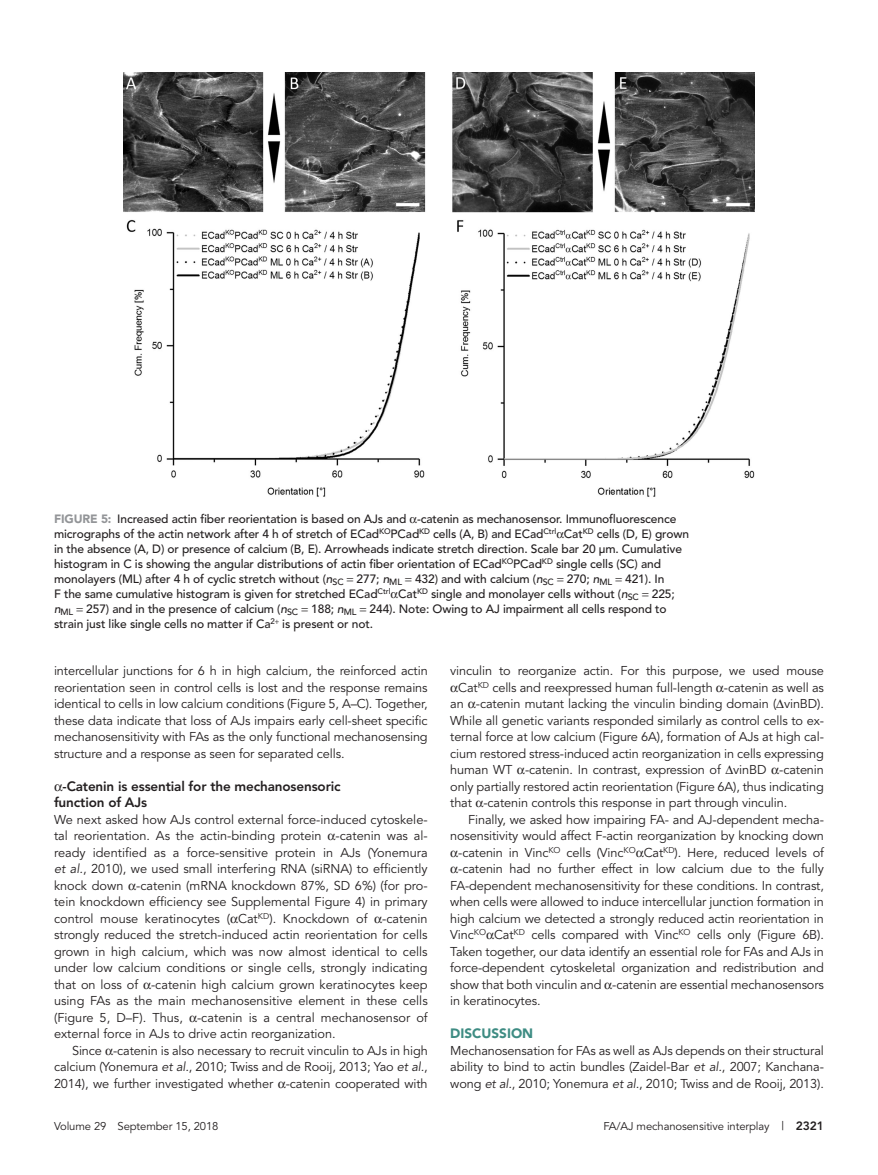
<style>
.page{position:relative;width:878px;height:1175px;background:#fff}
.page>*{position:absolute;margin:0;border:0;box-sizing:border-box;transform-origin:0 0}
.t1{font:800 13.5px/16.5px "Avenir";letter-spacing:-.01em;color:#231f20}
.t2{font:900 13.5px "Avenir";color:#3e8c83}
.Para{font:12.75px/16.5px "Avenir";letter-spacing:-.01em;color:#231f20;text-align:justify}
.ParaFL{font:12.75px/16.5px "Avenir";letter-spacing:-.01em;color:#231f20;text-align:justify}
.FigCaption_35_5p{font:500 12px/15px "Avenir";letter-spacing:-.01em;color:#231f20}
.t3{font:11.25px "Avenir";letter-spacing:-.01em;color:#231f20}
.s1{font-weight:900;color:#939598}
.s2{font-style:italic}
.s3{font-size:12px}
.s4{font-weight:800;font-size:12px}
</style>
<div class="page">
<img style="left:124px;top:72px;width:630px;height:425px">
<p class="FigCaption_35_5p" style="left:54px;top:511px;width:636px"><span class="s1">FIGURE 5:</span> Increased actin fiber reorientation is based on AJs and -catenin as mechanosensor. Immunofluorescence micrographs of the actin network after 4 h of stretch of ECad<sup>KO</sup>PCad<sup>KD</sup> cells (A, B) and ECad<sup>Ctrl</sup> Cat<sup>KD</sup> cells (D, E) grown in the absence (A, D) or presence of calcium (B, E). Arrowheads indicate stretch direction. Scale bar 20 µm. Cumulative histogram in C is showing the angular distributions of actin fiber orientation of ECad<sup>KO</sup>PCad<sup>KD</sup> single cells (SC) and monolayers (ML) after 4 h of cyclic stretch without (<span class="s2">n</span><sub>SC</sub> 277; <span class="s2">n</span><sub>ML</sub> 432) and with calcium (<span class="s2">n</span><sub>SC</sub> 270; <span class="s2">n</span><sub>ML</sub> 421). In<br>F the same cumulative histogram is given for stretched ECad<sup>Ctrl</sup> Cat<sup>KD</sup> single and monolayer cells without (<span class="s2">n</span><sub>SC</sub> 225; <span class="s2">n</span><sub>ML</sub> 257) and in the presence of calcium (<span class="s2">n</span><sub>SC</sub> 188; <span class="s2">n</span><sub>ML</sub> 244). Note: Owing to AJ impairment all cells respond to strain just like single cells no matter if Ca<sup>2</sup> is present or not.</p>
<p class="Para" style="left:54px;top:663px;width:375px">intercellular junctions for 6 h in high calcium, the reinforced actin reorientation seen in control cells is lost and the response remains identical to cells in low calcium conditions (Figure 5, A–C). Together, these data indicate that loss of AJs impairs early cell-sheet specific mechanosensitivity with FAs as the only functional mechanosensing structure and a response as seen for separated cells.</p>
<h2 class="t1" style="left:54px;top:777px;width:288px;text-indent:9px">-Catenin is essential for the mechanosensoric function of AJs</h2>
<p class="ParaFL" style="left:54px;top:811px;width:375px">We next asked how AJs control external force-induced cytoskele&shy;tal reorientation. As the actin-binding protein -catenin was al&shy;ready identified as a force-sensitive protein in AJs (Yonemura <span class="s2">et al.</span>, 2010), we used small interfering RNA (siRNA) to efficiently knock down -catenin (mRNA knockdown 87%, SD 6%) (for pro&shy;tein knockdown efficiency see Supplemental Figure 4) in primary control mouse keratinocytes ( Cat<sup>KD</sup>). Knockdown of -catenin strongly reduced the stretch-induced actin reorientation for cells grown in high calcium, which was now almost identical to cells under low calcium conditions or single cells, strongly indicating that on loss of -catenin high calcium grown keratinocytes keep using FAs as the main mechanosensitive element in these cells (Figure 5, D–F). Thus, -catenin is a central mechanosensor of external force in AJs to drive actin reorganization.</p>
<p class="Para" style="left:54px;top:1042px;width:375px;text-indent:18px">Since -catenin is also necessary to recruit vinculin to AJs in high calcium (Yonemura <span class="s2">et al.</span>, 2010; Twiss and de Rooij, 2013; Yao <span class="s2">et al.</span>, 2014), we further investigated whether -catenin cooperated with</p>
<p class="Para" style="left:450px;top:663px;width:375px">vinculin to reorganize actin. For this purpose, we used mouse</p>
<p class="Para" style="left:458px;top:679px;width:367px">Cat<sup>KD</sup> cells and reexpressed human full-length -catenin as well as</p>
<p class="Para" style="left:450px;top:696px;width:375px">an -catenin mutant lacking the vinculin binding domain ( vinBD).</p>
<p class="Para" style="left:450px;top:712px;width:375px">While all genetic variants responded similarly as control cells to ex-</p>
<p class="Para" style="left:450px;top:729px;width:375px">ternal force at low calcium (Figure 6A), formation of AJs at high cal-</p>
<p class="Para" style="left:450px;top:745px;width:375px">cium restored stress-induced actin reorganization in cells expressing</p>
<p class="Para" style="left:450px;top:762px;width:375px">human WT -catenin. In contrast, expression of vinBD -catenin</p>
<p class="Para" style="left:450px;top:778px;width:375px">only partially restored actin reorientation (Figure 6A), thus indicating</p>
<p class="Para" style="left:450px;top:795px;width:338px">that -catenin controls this response in part through vinculin.</p>
<p class="Para" style="left:468px;top:811px;width:357px">Finally, we asked how impairing FA- and AJ-dependent mecha-</p>
<p class="Para" style="left:450px;top:828px;width:375px">nosensitivity would affect F-actin reorganization by knocking down</p>
<p class="Para" style="left:458px;top:844px;width:367px">-catenin in Vinc<sup>KO</sup> cells (Vinc<sup>KO</sup> Cat<sup>KD</sup>). Here, reduced levels of</p>
<p class="Para" style="left:458px;top:861px;width:367px">-catenin had no further effect in low calcium due to the fully</p>
<p class="Para" style="left:450px;top:877px;width:375px">FA-dependent mechanosensitivity for these conditions. In contrast,</p>
<p class="Para" style="left:450px;top:894px;width:375px">when cells were allowed to induce intercellular junction formation in</p>
<p class="Para" style="left:450px;top:910px;width:375px">high calcium we detected a strongly reduced actin reorientation in</p>
<p class="Para" style="left:450px;top:927px;width:375px">Vinc<sup>KO</sup> Cat<sup>KD</sup> cells compared with Vinc<sup>KO</sup> cells only (Figure 6B).</p>
<p class="Para" style="left:450px;top:943px;width:375px">Taken together, our data identify an essential role for FAs and AJs in</p>
<p class="Para" style="left:450px;top:960px;width:375px">force-dependent cytoskeletal organization and redistribution and</p>
<p class="Para" style="left:450px;top:976px;width:375px">show that both vinculin and -catenin are essential mechanosensors</p>
<p class="Para" style="left:450px;top:993px;width:92px">in keratinocytes.</p>
<h1 class="t2" style="left:450px;top:1025px;width:84px">DISCUSSION</h1>
<p class="ParaFL" style="left:450px;top:1042px;width:375px">Mechanosensation for FAs as well as AJs depends on their structural ability to bind to actin bundles (Zaidel-Bar <span class="s2">et al.</span>, 2007; Kanchana&shy;wong <span class="s2">et al.</span>, 2010; Yonemura <span class="s2">et al.</span>, 2010; Twiss and de Rooij, 2013).</p>
<p class="t3" style="left:54px;top:1119px;width:166px">Volume 29 September 15, 2018</p>
<p class="t3" style="left:603px;top:1119px;width:222px">FA/AJ mechanosensitive interplay <span class="s3">|</span> <span class="s4">2321</span></p>
</div>
